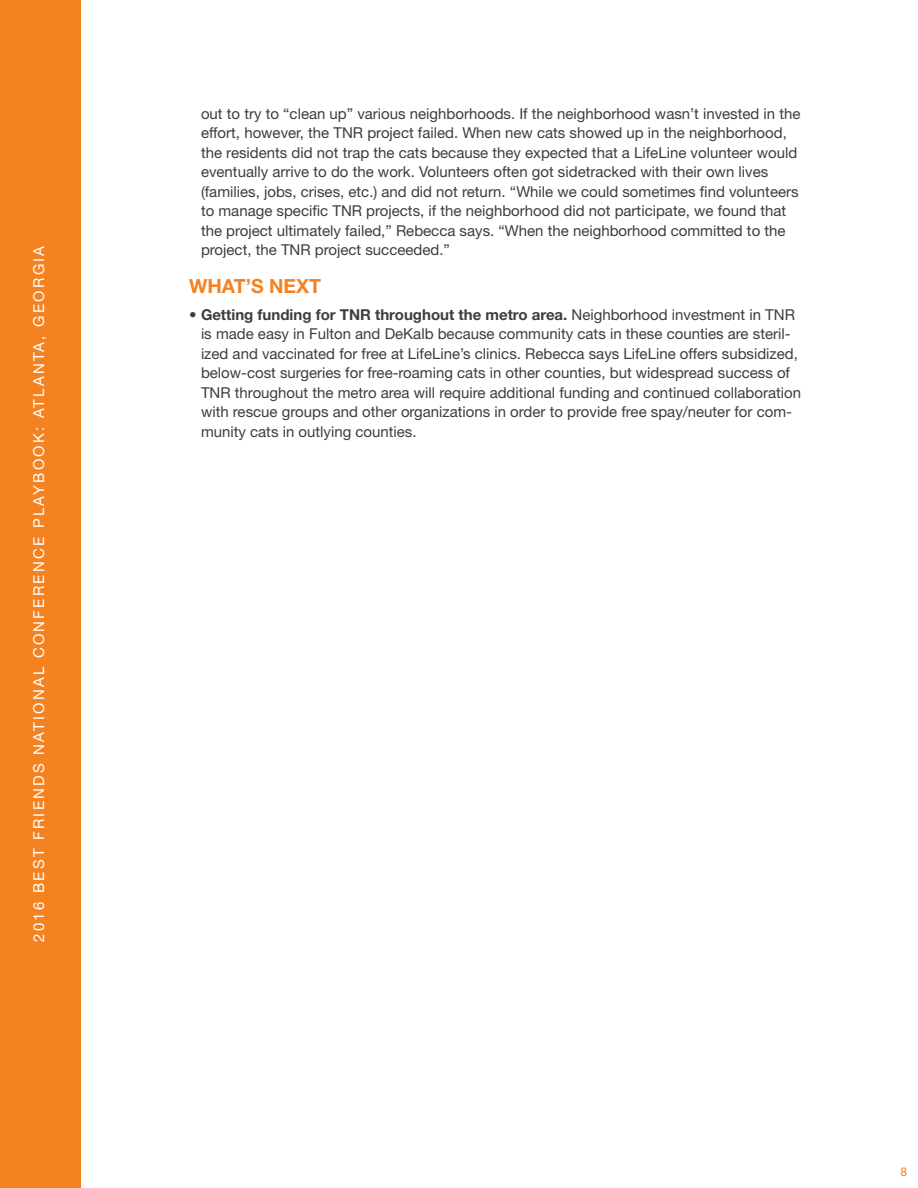
<style>
.page{position:relative;width:918px;height:1188px;background:#fff}
.page>*{position:absolute;margin:0;border:0;box-sizing:border-box;transform-origin:0 0}
.t1{font:700 19.5px "Helvetica Neue LT Std";color:#f58220}
.t2{font:15px/19.5px "Helvetica Neue LT Std";color:#3d3c3e}
.t3{font:15px "Helvetica Neue LT Std";letter-spacing:.15em;color:#fff}
.t4{font:12px "Helvetica Neue LT Std";color:#f58220}
.s1{font-weight:700}
</style>
<div class="page">
<div style="left:0;top:0;width:80px;height:1188px;background:#f58220"></div>
<p class="t3" style="left:30px;top:942px;width:698px;rotate:-90deg">2016 BEST FRIENDS NATIONAL CONFERENCE PLAYBOOK: ATLANTA, GEORGIA</p>
<p class="t2" style="left:201px;top:103px;width:601px">out to try to “clean up” various neighborhoods. If the neighborhood wasn’t invested in the effort, however, the TNR project failed. When new cats showed up in the neighborhood, the residents did not trap the cats because they expected that a LifeLine volunteer would eventually arrive to do the work. Volunteers often got sidetracked with their own lives (families, jobs, crises, etc.) and did not return. “While we could sometimes find volunteers to manage specific TNR projects, if the neighborhood did not participate, we found that the project ultimately failed,” Rebecca says. “When the neighborhood committed to the project, the TNR project succeeded.”</p>
<h1 class="t1" style="left:189px;top:274px;width:134px">WHAT’S NEXT</h1>
<p class="t2" style="left:201px;top:304px;width:602px;text-indent:-12px">• <span class="s1">Getting funding for TNR throughout the metro area.</span> Neighborhood investment in TNR is made easy in Fulton and DeKalb because community cats in these counties are steril&shy;ized and vaccinated for free at LifeLine’s clinics. Rebecca says LifeLine offers subsidized, below-cost surgeries for free-roaming cats in other counties, but widespread success of TNR throughout the metro area will require additional funding and continued collaboration with rescue groups and other organizations in order to provide free spay/neuter for com&shy;munity cats in outlying counties.</p>
<p class="t4" style="left:901px;top:1164px;width:8px">8</p>
</div>
